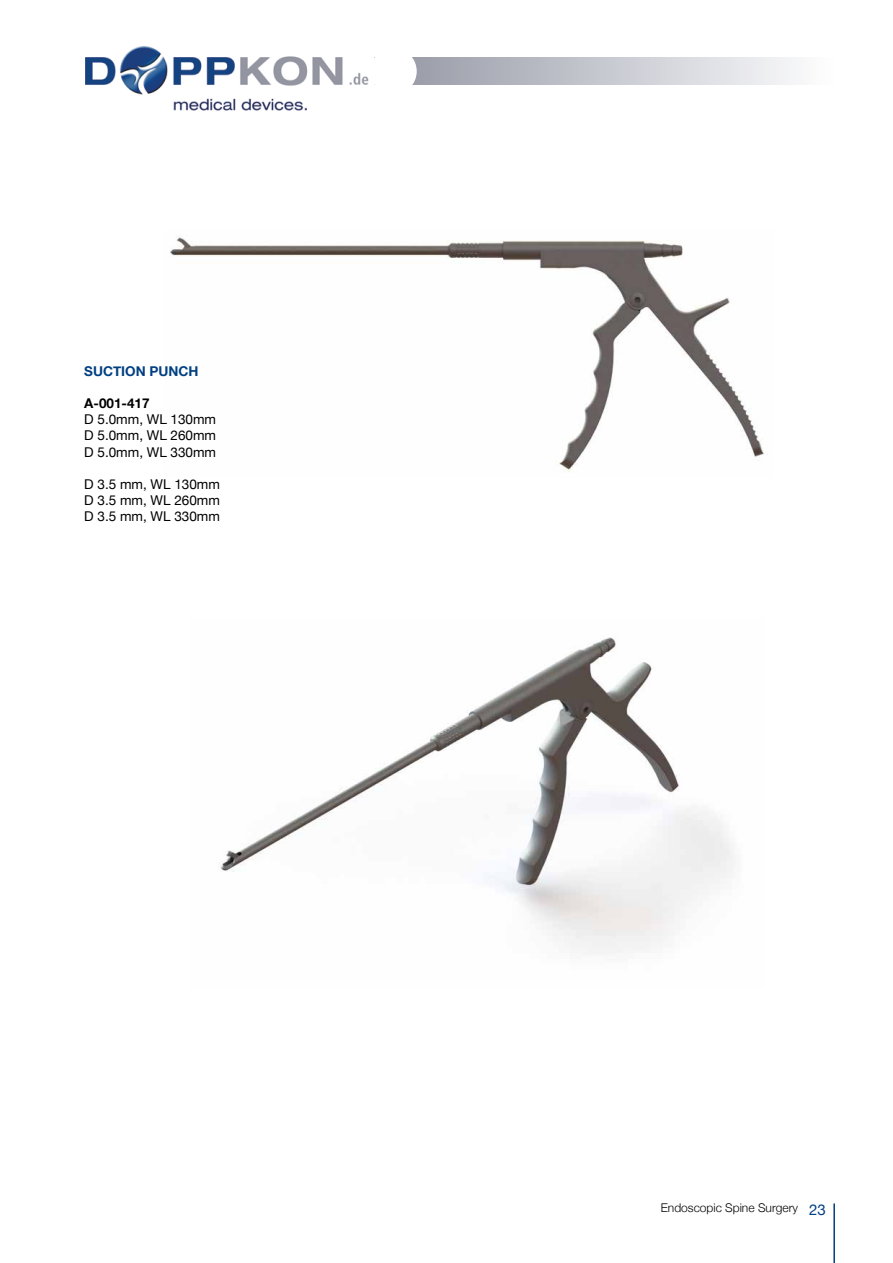
<style>
.page{position:relative;width:893px;height:1263px;background:#fff}
.page>*{position:absolute;margin:0;border:0;box-sizing:border-box;transform-origin:0 0}
.t1{font:13.5px/16.2px "Helvetica Neue";color:#000;text-align:justify}
.t2{font:700 13.5px "Helvetica Neue";color:#003f82}
.t3{font:700 13.5px "Helvetica Neue";color:#000}
.t4{font:300 12px "Helvetica Neue";color:#000}
.s1{font-weight:400;font-size:15px;color:#003f82}
</style>
<div class="page">
<hr style="left:833px;top:1203px;width:2px;height:60px;background:#003f82">
<img style="left:85px;top:47px;width:290px;height:64px">
<div style="left:374px;top:58px;width:459px;height:27px;background:linear-gradient(to right,#9195a1,#fdfdff)"></div>
<div style="left:370px;top:48px;width:47px;height:47px;background:#fff;border-radius:50%"></div>
<img style="left:170px;top:237px;width:594px;height:235px">
<img style="left:220px;top:637px;width:514px;height:316px">
<p class="t2" style="left:84px;top:360px;width:116px">SUCTION PUNCH</p>
<p class="t3" style="left:84px;top:393px;width:67px">A-001-417</p>
<p class="t1" style="left:84px;top:412px;width:133px">D 5.0mm, WL 130mm D 5.0mm, WL 260mm D 5.0mm, WL 330mm</p>
<p class="t1" style="left:84px;top:477px;width:137px">D 3.5 mm, WL 130mm D 3.5 mm, WL 260mm D 3.5 mm, WL 330mm</p>
<p class="t4" style="left:661px;top:1198px;width:167px">Endoscopic Spine Surgery <span class="s1">23</span></p>
</div>
